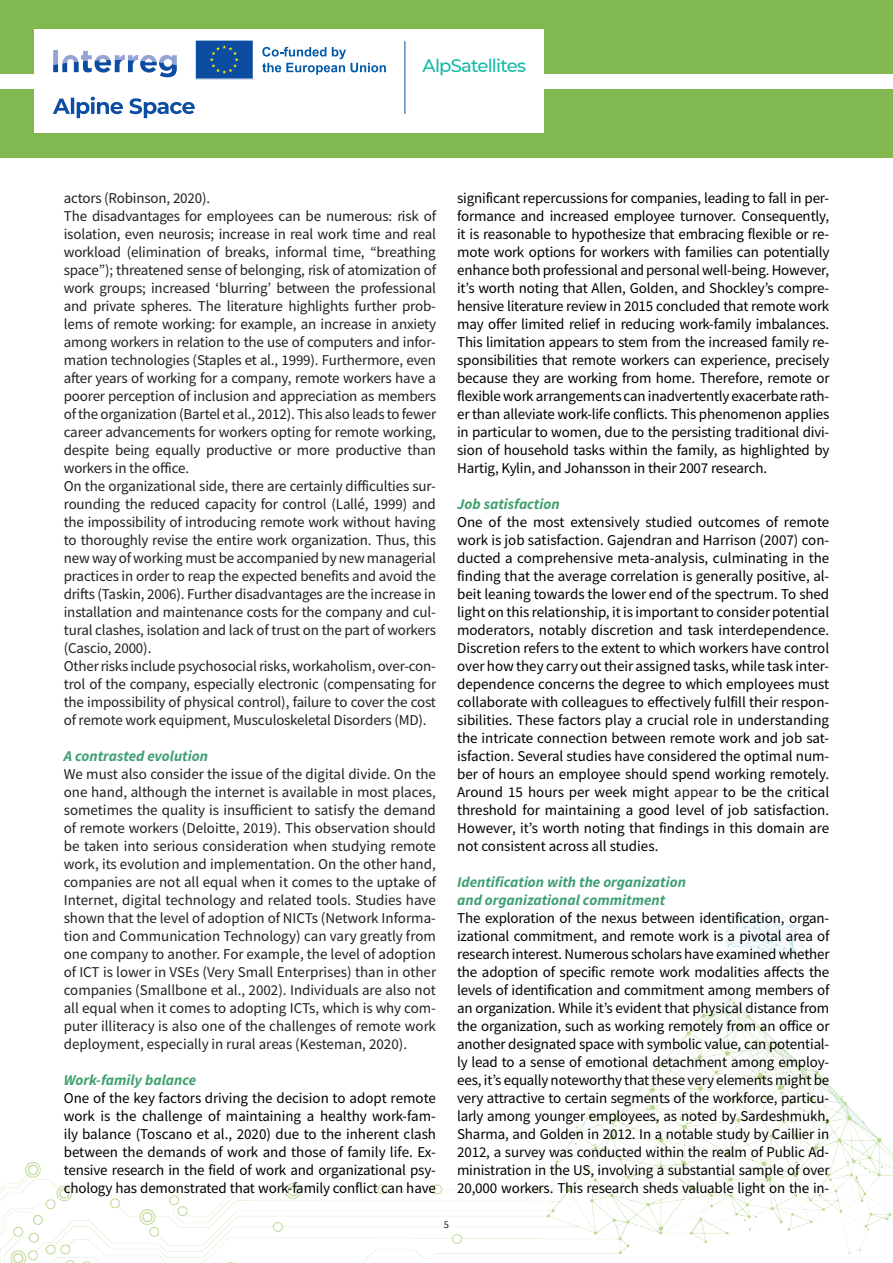
<style>
.page{position:relative;width:893px;height:1263px;background:#fff}
.page>*{position:absolute;margin:0;border:0;box-sizing:border-box;transform-origin:0 0}
.t1{font:500 18px "Montserrat";letter-spacing:-.045em;color:#15baa7}
.t2{font:15px/18px "Source Sans Variable";letter-spacing:-.01em;color:#000;text-align:justify}
.t3{font:15px/18px "Source Sans Variable";letter-spacing:-.01em;color:#231f20;text-align:justify}
.t4{font:italic 15px "Source Sans Variable";color:#41a072}
.t5{font:10.5px "Source Sans Variable";color:#231f20}
.s1{color:#231f20}
</style>
<div class="page">
<img style="left:0;top:910px;width:893px;height:353px">
<div style="left:0;top:0;width:893px;height:157px;background:#82b850"></div>
<div style="left:0;top:74px;width:893px;height:15px;background:#fff"></div>
<div style="left:34px;top:29px;width:509px;height:104px;background:#fff"></div>
<svg style="left:53px;top:50px;width:124px;height:27px"></svg>
<svg style="left:195px;top:40px;width:59px;height:40px;background:#255ea4"></svg>
<svg style="left:262px;top:47px;width:124px;height:28px"></svg>
<hr style="left:405px;top:41px;width:1px;height:73px;background:#0d4da1">
<svg style="left:53px;top:97px;width:142px;height:21px"></svg>
<p class="t1" style="left:422px;top:53px;width:105px">AlpSatellites</p>
<p class="t3" style="left:64px;top:189px;width:148px">actors (Robinson, 2020).</p>
<p class="t3" style="left:64px;top:207px;width:374px">The disadvantages for employees can be numerous: risk of isolation, even neurosis; increase in real work time and real workload (elimination of breaks, informal time, “breathing space”); threatened sense of belonging, risk of atomization of work groups; increased ‘blurring’ between the professional and private spheres. The literature highlights further prob&shy;lems of remote working: for example, an increase in anxiety among workers in relation to the use of computers and infor&shy;mation technologies (Staples et al., 1999). Furthermore, even after years of working for a company, remote workers have a poorer perception of inclusion and appreciation as members of the organization (Bartel et al., 2012). This also leads to fewer career advancements for workers opting for remote working, despite being equally productive or more productive than workers in the office.</p>
<p class="t3" style="left:64px;top:477px;width:374px">On the organizational side, there are certainly difficulties sur&shy;rounding the reduced capacity for control (Lallé, 1999) and the impossibility of introducing remote work without having to thoroughly revise the entire work organization. Thus, this new way of working must be accompanied by new managerial practices in order to reap the expected benefits and avoid the drifts (Taskin, 2006). Further disadvantages are the increase in installation and maintenance costs for the company and cul&shy;tural clashes, isolation and lack of trust on the part of workers (Cascio, 2000).</p>
<p class="t3" style="left:64px;top:657px;width:374px">Other risks include psychosocial risks, workaholism, over-con&shy;trol of the company, especially electronic (compensating for the impossibility of physical control), failure to cover the cost of remote work equipment, Musculoskeletal Disorders (MD).</p>
<p class="t4" style="left:64px;top:747px;width:146px">A contrasted evolution</p>
<p class="t3" style="left:64px;top:765px;width:374px">We must also consider the issue of the digital divide. On the one hand, although the internet is available in most places, sometimes the quality is insufficient to satisfy the demand of remote workers (Deloitte, 2019). This observation should be taken into serious consideration when studying remote work, its evolution and implementation. On the other hand, companies are not all equal when it comes to the uptake of Internet, digital technology and related tools. Studies have shown that the level of adoption of NICTs (Network Informa&shy;tion and Communication Technology) can vary greatly from one company to another. For example, the level of adoption of ICT is lower in VSEs (Very Small Enterprises) than in other companies (Smallbone et al., 2002). Individuals are also not all equal when it comes to adopting ICTs, which is why com&shy;puter illiteracy is also one of the challenges of remote work deployment, especially in rural areas (Kesteman, 2020).</p>
<p class="t4" style="left:64px;top:1071px;width:134px">Work-family balance</p>
<p class="t2" style="left:64px;top:1089px;width:374px">One of the key factors driving the decision to adopt remote work is the challenge of maintaining a healthy work-fam&shy;ily balance (Toscano et al., 2020) due to the inherent clash between the demands of work and those of family life. Ex&shy;tensive research in the field of work and organizational psy&shy;chology has demonstrated that work-family conflict can have</p>
<p class="t2" style="left:457px;top:189px;width:374px">significant repercussions for companies, leading to fall in per&shy;formance and increased employee turnover. Consequently, it is reasonable to hypothesize that embracing flexible or re&shy;mote work options for workers with families can potentially enhance both professional and personal well-being. However, it’s worth noting that Allen, Golden, and Shockley’s compre&shy;hensive literature review in 2015 concluded that remote work may offer limited relief in reducing work-family imbalances.<br>This limitation appears to stem from the increased family re&shy;sponsibilities that remote workers can experience, precisely because they are working from home. Therefore, remote or flexible work arrangements can inadvertently exacerbate rath&shy;er than alleviate work-life conflicts. This phenomenon applies in particular to women, due to the persisting traditional divi&shy;sion of household tasks within the family, as highlighted by Hartig, Kylin, and Johansson in their 2007 research.</p>
<p class="t4" style="left:457px;top:495px;width:104px">Job satisfaction</p>
<p class="t2" style="left:457px;top:513px;width:374px">One of the most extensively studied outcomes of remote work is job satisfaction. Gajendran and Harrison (2007) con&shy;ducted a comprehensive meta-analysis, culminating in the finding that the average correlation is generally positive, al&shy;beit leaning towards the lower end of the spectrum. To shed light on this relationship, it is important to consider potential moderators, notably discretion and task interdependence.<br>Discretion refers to the extent to which workers have control over how they carry out their assigned tasks, while task inter&shy;dependence concerns the degree to which employees must collaborate with colleagues to effectively fulfill their respon&shy;sibilities. These factors play a crucial role in understanding the intricate connection between remote work and job sat&shy;isfaction. Several studies have considered the optimal num&shy;ber of hours an employee should spend working remotely.<br>Around 15 hours per week might <span class="s1">appear</span> to be the critical threshold for maintaining a good level of job satisfaction.<br>However, it’s worth noting that findings in this domain are not consistent across all studies.</p>
<p class="t4" style="left:457px;top:873px;width:230px">Identification with the organization</p>
<p class="t4" style="left:457px;top:891px;width:210px">and organizational commitment</p>
<p class="t2" style="left:457px;top:909px;width:374px">The exploration of the nexus between identification, organ&shy;izational commitment, and remote work is a pivotal area of research interest. Numerous scholars have examined whether the adoption of specific remote work modalities affects the levels of identification and commitment among members of an organization. While it’s evident that physical distance from the organization, such as working remotely from an office or another designated space with symbolic value, can potential&shy;ly lead to a sense of emotional detachment among employ&shy;ees, it’s equally noteworthy that these very elements might be very attractive to certain segments of the workforce, particu&shy;larly among younger employees, as noted by Sardeshmukh, Sharma, and Golden in 2012. In a notable study by Caillier in 2012, a survey was conducted within the realm of Public Ad&shy;ministration in the US, involving a substantial sample of over 20,000 workers. This research sheds valuable light on the in-</p>
<p class="t5" style="left:444px;top:1218px;width:7px">5</p>
</div>
